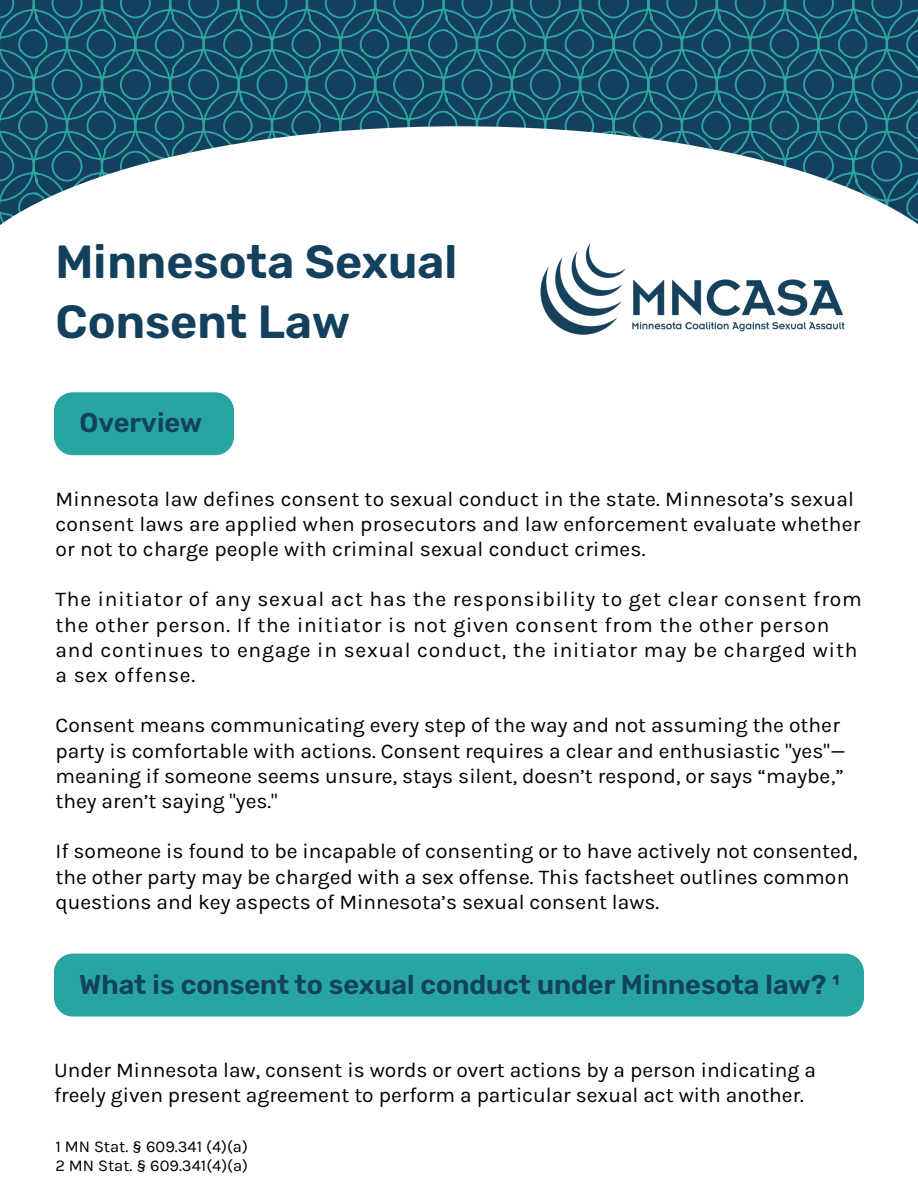
<style>
.page{position:relative;width:918px;height:1188px;background:#fff}
.page>*{position:absolute;margin:0;border:0;box-sizing:border-box;transform-origin:0 0}
.t1{font:600 46.5px/60px "Rubik";color:#13415d}
.t2{font:600 27px "Rubik";color:#12425d}
.t3{font:21px/25.2px "Karla";color:#000}
.t4{font:21px/25.2px "Karla";letter-spacing:.04em;color:#000}
.t5{font:16.5px/19.8px "Karla";color:#000}
</style>
<div class="page">
<svg style="left:0;top:0;width:918px;height:126px;background:#18536a"></svg>
<svg style="left:0;top:126px;width:918px;height:330px"></svg>
<div style="left:55px;top:393px;width:178px;height:61px;background:#28a4a2;border-radius:18px"></div>
<div style="left:54px;top:392px;width:180px;height:63px;border:2px solid #28a4a2;border-radius:18px"></div>
<div style="left:55px;top:954px;width:808px;height:62px;background:#28a4a2;border-radius:18px"></div>
<div style="left:54px;top:954px;width:810px;height:63px;border:2px solid #28a4a2;border-radius:18px"></div>
<img style="left:539px;top:239px;width:307px;height:98px">
<h1 class="t1" style="left:56px;top:233px;width:403px">Minnesota Sexual<br>Consent Law</h1>
<p class="t2" style="left:80px;top:408px;width:124px">Overview</p>
<p class="t3" style="left:56px;top:485px;width:806px">Minnesota law defines consent to sexual conduct in the state. Minnesota’s sexual consent laws are applied when prosecutors and law enforcement evaluate whether or not to charge people with criminal sexual conduct crimes.</p>
<p class="t4" style="left:56px;top:586px;width:808px">The initiator of any sexual act has the responsibility to get clear consent from the other person. If the initiator is not given consent from the other person and continues to engage in sexual conduct, the initiator may be charged with a sex offense.</p>
<p class="t3" style="left:56px;top:712px;width:792px">Consent means communicating every step of the way and not assuming the other party is comfortable with actions. Consent requires a clear and enthusiastic "yes"— meaning if someone seems unsure, stays silent, doesn’t respond, or says “maybe,” they aren’t saying "yes."</p>
<p class="t3" style="left:56px;top:838px;width:804px">If someone is found to be incapable of consenting or to have actively not consented, the other party may be charged with a sex offense. This factsheet outlines common questions and key aspects of Minnesota’s sexual consent laws.</p>
<p class="t2" style="left:79px;top:970px;width:762px">What is consent to sexual conduct under Minnesota law? 1</p>
<p class="t3" style="left:54px;top:1057px;width:764px">Under Minnesota law, consent is words or overt actions by a person indicating a freely given present agreement to perform a particular sexual act with another.</p>
<p class="t5" style="left:56px;top:1136px;width:194px">1 MN Stat. § 609.341 (4)(a)<br>2 MN Stat. § 609.341(4)(a)</p>
</div>
